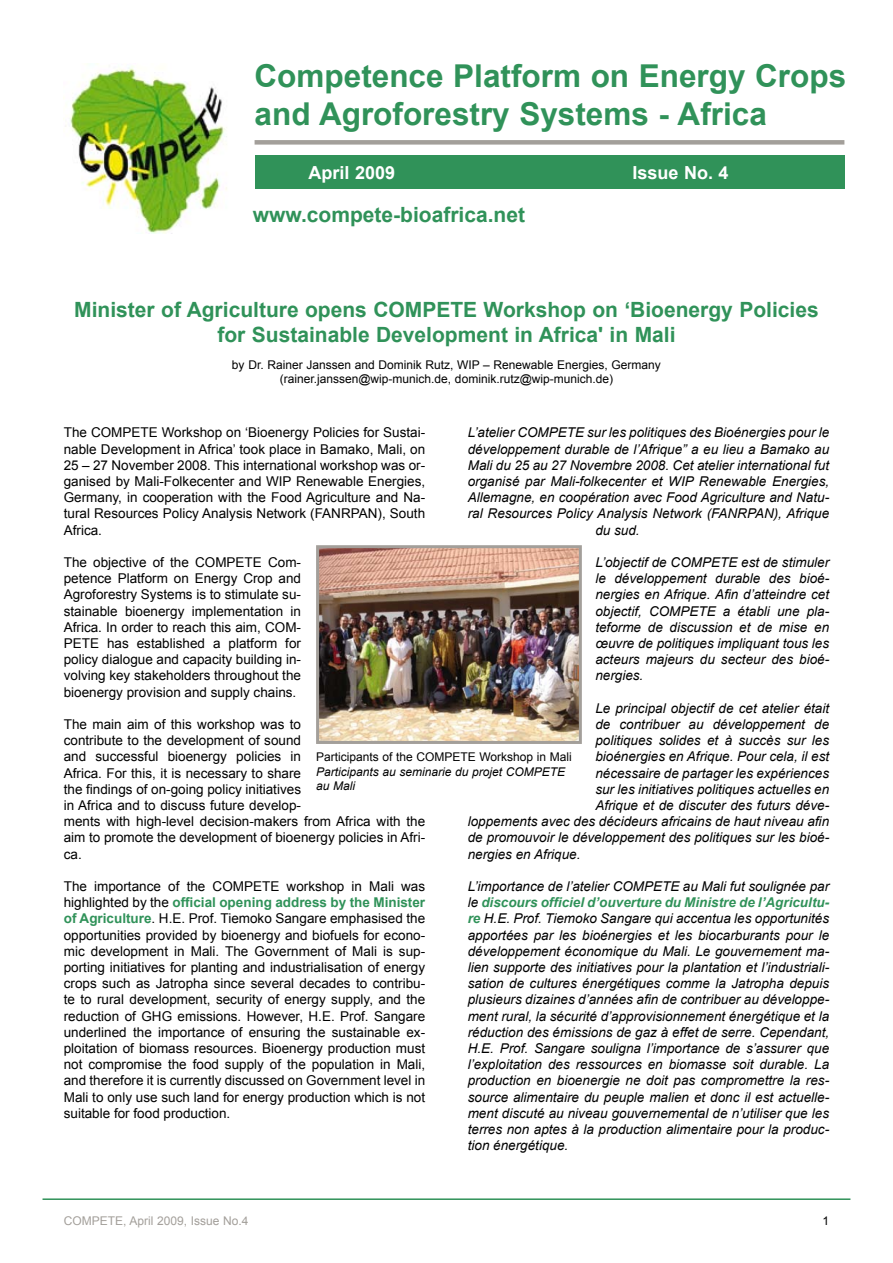
<style>
.page{position:relative;width:893px;height:1263px;background:#fff}
.page>*{position:absolute;margin:0;border:0;box-sizing:border-box;transform-origin:0 0}
.t1{font:700 31.5px/37.8px "Arial";color:#309259}
.t2{font:700 21px/25.2px "Arial";color:#309259;text-align:center}
.t3{font:700 18px "Arial";color:#fff}
.t4{font:italic 13.5px/16.2px "Arial";color:#000;text-align:justify}
.t5{font:13.5px/16.2px "Arial";color:#000;text-align:justify}
.t6{font:12px/14.4px "Arial";color:#000;text-align:center}
.t7{font:italic 12px/14.4px "Arial";color:#000}
.t8{font:12px "Arial";color:#a39f9a}
.s1{font-weight:700;color:#309259}
</style>
<div class="page">
<img style="left:65px;top:66px;width:162px;height:168px">
<div style="left:255px;top:140px;width:589px;height:5px;background:#a39f9a"></div>
<div style="left:255px;top:155px;width:589px;height:34px;background:#309259"></div>
<hr style="left:43px;top:1198px;width:807px;height:2px;background:#309259">
<img style="left:320px;top:549px;width:258px;height:191px">
<div style="left:316px;top:545px;width:266px;height:199px;border:3px solid #a39f9a"></div>
<h1 class="t1" style="left:255px;top:58px;width:593px">Competence Platform on Energy Crops and Agroforestry Systems - Africa</h1>
<h3 class="t3" style="left:309px;top:161px;width:88px">April 2009</h3>
<h3 class="t3" style="left:633px;top:161px;width:98px">Issue No. 4</h3>
<h2 class="t2" style="left:253px;top:203px;width:274px">www.compete-bioafrica.net</h2>
<h2 class="t2" style="left:74px;top:297px;width:746px">Minister of Agriculture opens COMPETE Workshop on ‘Bioenergy Policies for Sustainable Development in Africa' in Mali</h2>
<p class="t6" style="left:232px;top:358px;width:430px">by Dr. Rainer Janssen and Dominik Rutz, WIP – Renewable Energies, Germany (rainer.janssen@wip-munich.de, dominik.rutz@wip-munich.de)</p>
<p class="t5" style="left:64px;top:425px;width:363px">The COMPETE Workshop on ‘Bioenergy Policies for Sustai&shy;nable Development in Africa’ took place in Bamako, Mali, on 25 – 27 November 2008. This international workshop was or&shy;ganised by Mali-Folkecenter and WIP Renewable Energies, Germany, in cooperation with the Food Agriculture and Na&shy;tural Resources Policy Analysis Network (FANRPAN), South Africa.</p>
<p class="t5" style="left:64px;top:554px;width:239px">The objective of the COMPETE Com&shy;petence Platform on Energy Crop and Agroforestry Systems is to stimulate su&shy;stainable bioenergy implementation in Africa. In order to reach this aim, COM-PETE has established a platform for policy dialogue and capacity building in&shy;volving key stakeholders throughout the bioenergy provision and supply chains.</p>
<p class="t5" style="left:64px;top:716px;width:363px;text-align:left">The main aim of this workshop was to<br>contribute to the development of sound<br>and successful bioenergy policies in<br>Africa. For this, it is necessary to share<br>the findings of on-going policy initiatives<br>in Africa and to discuss future develop-<br>ments with high-level decision-makers from Africa with the aim to promote the development of bioenergy policies in Afri&shy;ca.</p>
<p class="t5" style="left:64px;top:878px;width:363px">The importance of the COMPETE workshop in Mali was highlighted by the <span class="s1">official opening address by the Minister of Agriculture</span>. H.E. Prof. Tiemoko Sangare emphasised the opportunities provided by bioenergy and biofuels for econo&shy;mic development in Mali. The Government of Mali is sup&shy;porting initiatives for planting and industrialisation of energy crops such as Jatropha since several decades to contribu&shy;te to rural development, security of energy supply, and the reduction of GHG emissions. However, H.E. Prof. Sangare underlined the importance of ensuring the sustainable ex&shy;ploitation of biomass resources. Bioenergy production must not compromise the food supply of the population in Mali, and therefore it is currently discussed on Government level in Mali to only use such land for energy production which is not suitable for food production.</p>
<p class="t4" style="left:468px;top:425px;width:363px">L’atelier COMPETE sur les politiques des Bioénergies pour le</p>
<p class="t4" style="left:468px;top:441px;width:363px">développement durable de l’Afrique” a eu lieu a Bamako au</p>
<p class="t4" style="left:468px;top:457px;width:363px">Mali du 25 au 27 Novembre 2008. Cet atelier international fut</p>
<p class="t4" style="left:468px;top:473px;width:363px">organisé par Mali-folkecenter et WIP Renewable Energies,</p>
<p class="t4" style="left:468px;top:489px;width:363px">Allemagne, en coopération avec Food Agriculture and Natu-</p>
<p class="t4" style="left:468px;top:506px;width:363px">ral Resources Policy Analysis Network (FANRPAN), Afrique</p>
<p class="t4" style="left:595px;top:522px;width:46px">du sud.</p>
<p class="t4" style="left:595px;top:554px;width:235px">L’objectif de COMPETE est de stimuler le développement durable des bioé&shy;nergies en Afrique. Afin d’atteindre cet objectif, COMPETE a établi une pla&shy;teforme de discussion et de mise en œuvre de politiques impliquant tous les acteurs majeurs du secteur des bioé&shy;nergies.</p>
<p class="t4" style="left:595px;top:700px;width:235px">Le principal objectif de cet atelier était</p>
<p class="t4" style="left:595px;top:716px;width:235px">de contribuer au développement de</p>
<p class="t4" style="left:595px;top:732px;width:235px">politiques solides et à succès sur les</p>
<p class="t4" style="left:595px;top:749px;width:235px">bioénergies en Afrique. Pour cela, il est</p>
<p class="t4" style="left:595px;top:765px;width:235px">nécessaire de partager les expériences</p>
<p class="t4" style="left:595px;top:781px;width:235px">sur les initiatives politiques actuelles en</p>
<p class="t4" style="left:595px;top:797px;width:235px">Afrique et de discuter des futurs déve-</p>
<p class="t4" style="left:468px;top:813px;width:363px">loppements avec des décideurs africains de haut niveau afin</p>
<p class="t4" style="left:468px;top:830px;width:363px">de promouvoir le développement des politiques sur les bioé-</p>
<p class="t4" style="left:468px;top:846px;width:114px">nergies en Afrique.</p>
<p class="t4" style="left:468px;top:878px;width:363px">L’importance de l’atelier COMPETE au Mali fut soulignée par le <span class="s1">discours officiel d’ouverture du Ministre de l’Agricultu&shy;re</span> H.E. Prof. Tiemoko Sangare qui accentua les opportunités apportées par les bioénergies et les biocarburants pour le développement économique du Mali. Le gouvernement ma&shy;lien supporte des initiatives pour la plantation et l’industriali&shy;sation de cultures énergétiques comme la Jatropha depuis plusieurs dizaines d’années afin de contribuer au développe&shy;ment rural, la sécurité d’approvisionnement énergétique et la réduction des émissions de gaz à effet de serre. Cependant, H.E. Prof. Sangare souligna l’importance de s’assurer que l’exploitation des ressources en biomasse soit durable. La production en bioenergie ne doit pas compromettre la res&shy;source alimentaire du peuple malien et donc il est actuelle&shy;ment discuté au niveau gouvernemental de n’utiliser que les terres non aptes à la production alimentaire pour la produc&shy;tion énergétique.</p>
<p class="t6" style="left:316px;top:750px;width:257px">Participants of the COMPETE Workshop in Mali</p>
<p class="t7" style="left:316px;top:764px;width:251px">Participants au seminarie du projet COMPETE au Mali</p>
<p class="t8" style="left:64px;top:1213px;width:186px">COMPETE, April 2009, Issue No.4</p>
<p class="t6" style="left:822px;top:1214px;width:8px">1</p>
</div>
